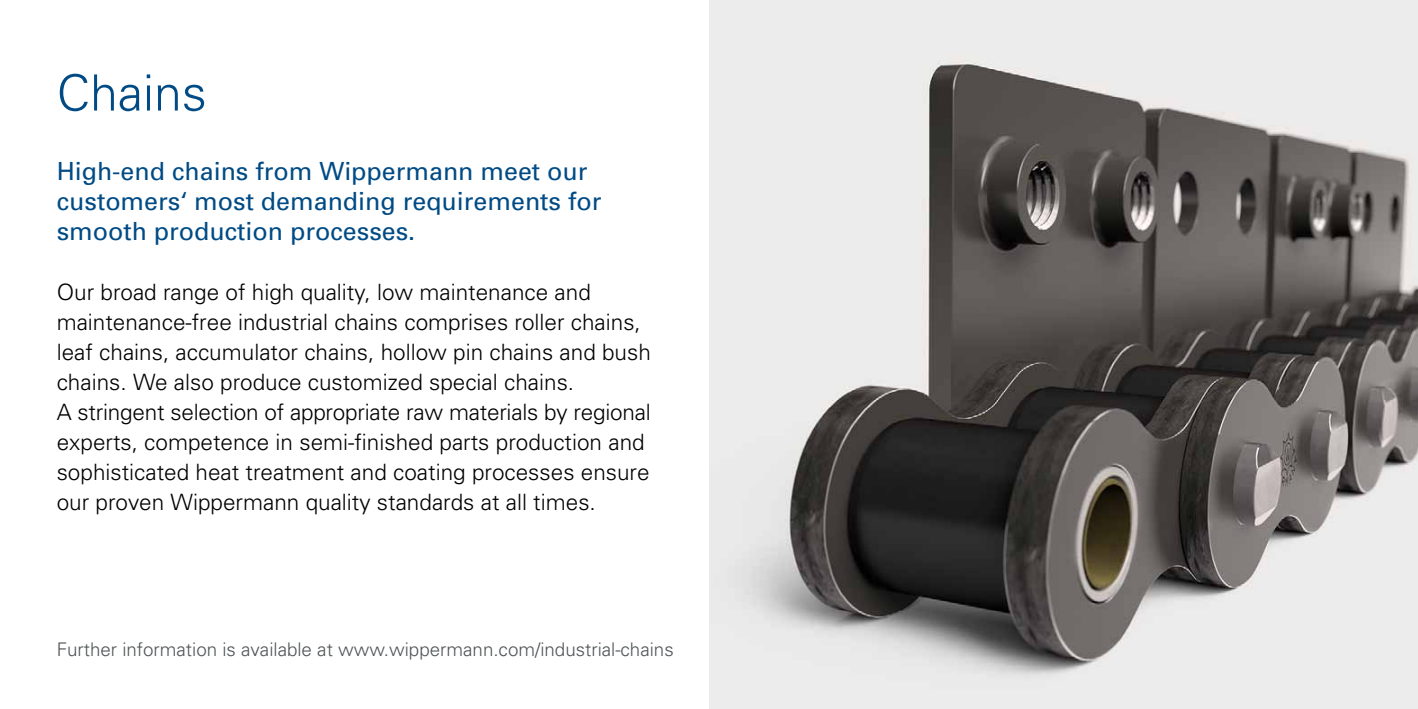
<style>
.page{position:relative;width:1418px;height:709px;background:#fff}
.page>*{position:absolute;margin:0;border:0;box-sizing:border-box;transform-origin:0 0}
.t1{font:300 50px "Univers";color:#004b85}
.t2{font:25px/30px "Univers";color:#004b85}
.t3{font:300 22.5px/30px "Univers";color:#000}
.t4{font:300 18.75px "Univers";color:#505456}
</style>
<div class="page">
<img style="left:709px;top:0;width:708px;height:709px">
<h1 class="t1" style="left:57px;top:63px;width:152px">Chains</h1>
<p class="t2" style="left:57px;top:156px;width:546px">High-end chains from Wippermann meet our customers‘ most demanding requirements for smooth production processes.</p>
<p class="t3" style="left:57px;top:277px;width:595px">Our broad range of high quality, low maintenance and maintenance-free industrial chains comprises roller chains, leaf chains, accumulator chains, hollow pin chains and bush chains. We also produce customized special chains.<br>A stringent selection of appropriate raw materials by regional experts, competence in semi-finished parts production and sophisticated heat treatment and coating processes ensure our proven Wippermann quality standards at all times.</p>
<p class="t4" style="left:57px;top:638px;width:618px">Further information is available at www.wippermann.com/industrial-chains</p>
</div>
